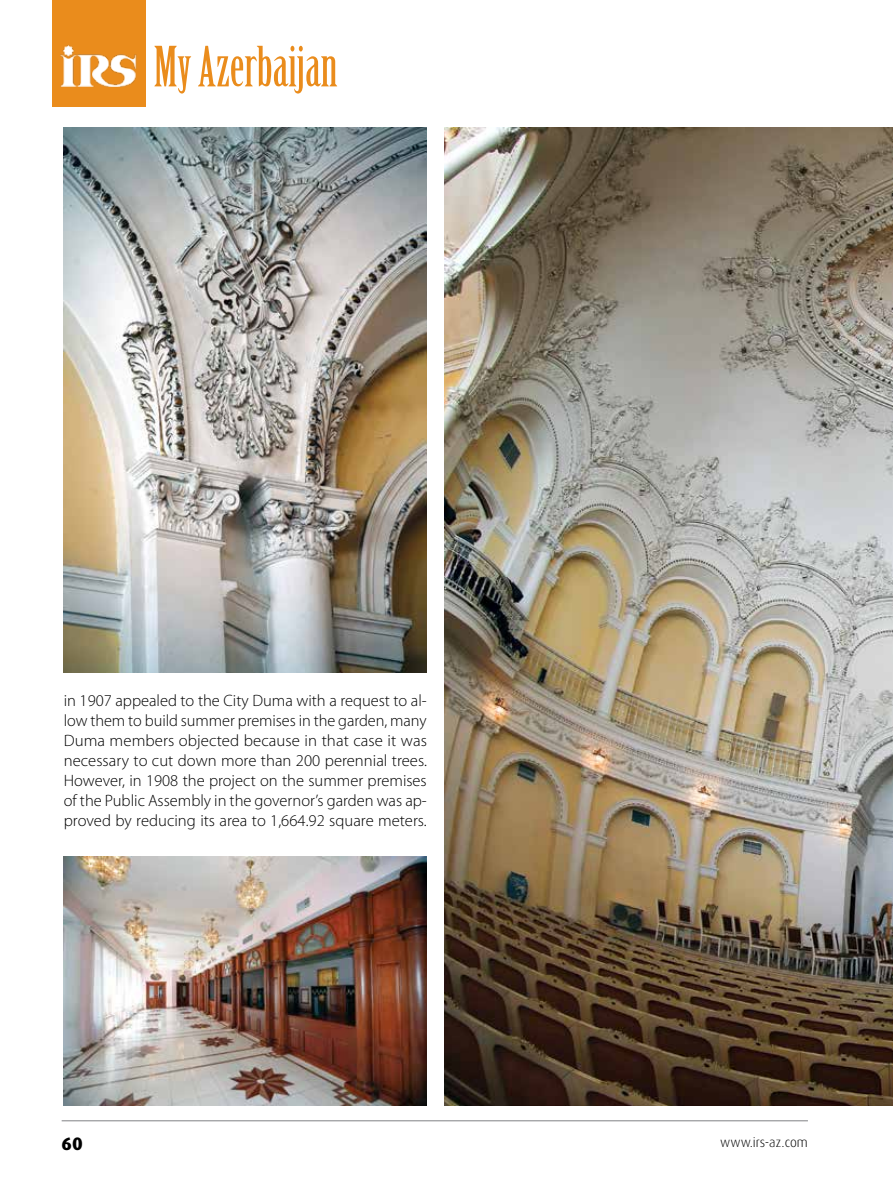
<style>
.page{position:relative;width:893px;height:1191px;background:#fff}
.page>*{position:absolute;margin:0;border:0;box-sizing:border-box;transform-origin:0 0}
.t1{font:54.15px "Birch Std";color:#ea8c1c}
.t2{font:800 18px "Dax Pro";color:#000}
.t3{font:300 16.5px/20px "Myriad Pro";color:#000;text-align:justify}
.t4{font:300 13.5px "Dax Pro";color:#000}
</style>
<div class="page">
<hr style="left:62px;top:1120px;width:746px;height:1px;background:#808285">
<div style="left:52px;top:0;width:94px;height:106px;background:#ea8c1c"></div>
<img style="left:60px;top:45px;width:77px;height:41px">
<img style="left:64px;top:856px;width:363px;height:250px">
<img style="left:64px;top:128px;width:363px;height:544px">
<img style="left:445px;top:128px;width:448px;height:978px">
<h1 class="t1" style="left:154px;top:36px;width:185px">My Azerbaijan</h1>
<p class="t3" style="left:64px;top:691px;width:365px">in 1907 appealed to the City Duma with a request to al&shy;low them to build summer premises in the garden, many Duma members objected because in that case it was necessary to cut down more than 200 perennial trees.<br>However, in 1908 the project on the summer premises of the Public Assembly in the governor’s garden was ap&shy;proved by reducing its area to 1,664.92 square meters.</p>
<p class="t2" style="left:62px;top:1131px;width:23px">60</p>
<p class="t4" style="left:720px;top:1133px;width:89px">www.irs-az.com</p>
</div>
